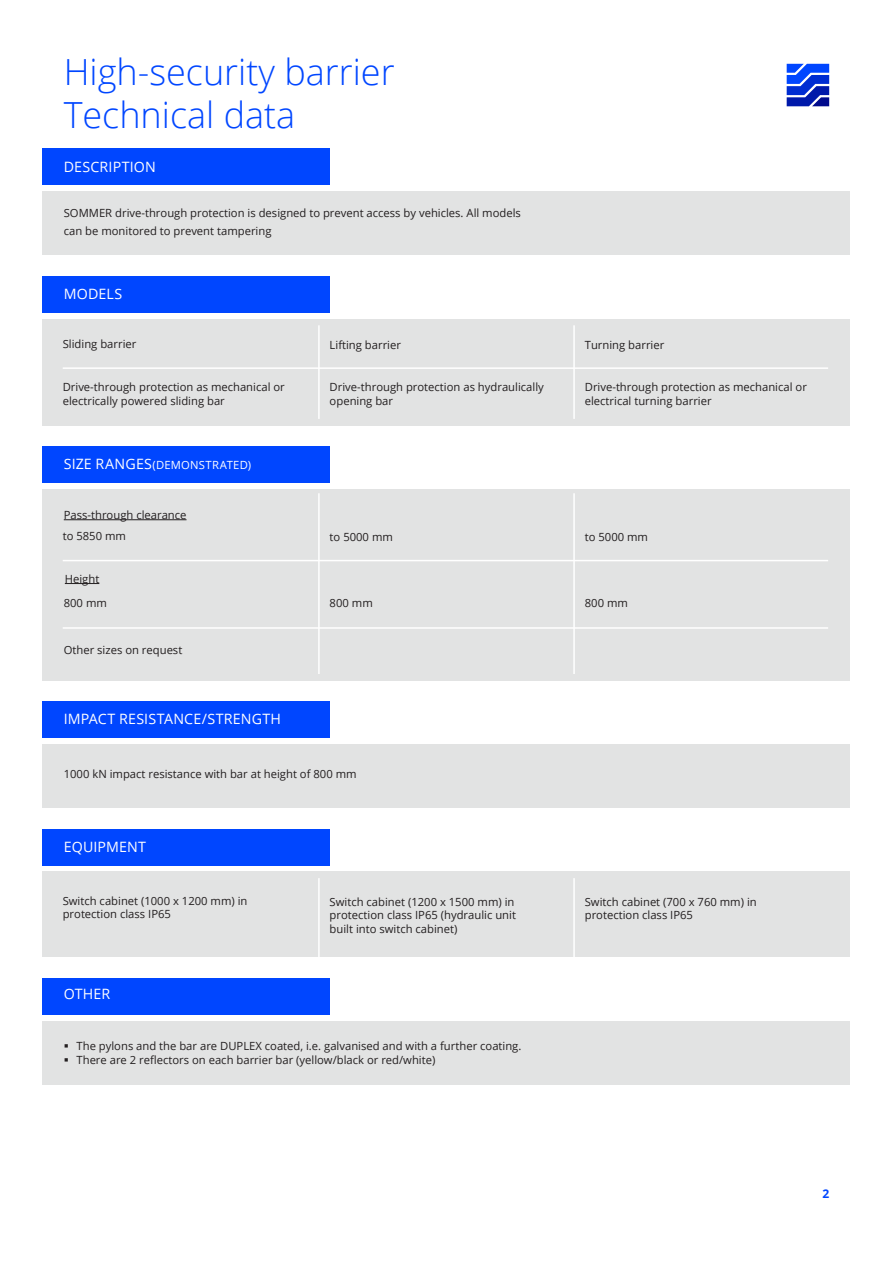
<style>
.page{position:relative;width:893px;height:1263px;background:#fff}
.page>*{position:absolute;margin:0;border:0;box-sizing:border-box;transform-origin:0 0}
.t1{font:300 36px "Open Sans";color:#0046ff}
.Tabelle_Headline{font:14.25px "Open Sans";letter-spacing:.01em;color:#fff}
.t2{font:700 12px "Open Sans";color:#0046ff}
.DB_Text_TABELLE{font:11.25px/13.5px "Open Sans";color:#231f20}
.Tabelle_Headline_-_2{font:11.25px "Open Sans";letter-spacing:.02em;color:#fff}
.s1{font-size:14.25px}
</style>
<div class="page">
<svg style="left:787px;top:64px;width:42px;height:42px;background:#2c52d9"></svg>
<div style="left:43px;top:191px;width:807px;height:64px;background:#e2e3e3"></div>
<div style="left:43px;top:744px;width:807px;height:64px;background:#e2e3e3"></div>
<div style="left:43px;top:1020px;width:807px;height:64px;background:#e2e3e3"></div>
<div style="left:43px;top:319px;width:807px;height:106px;background:#e2e3e3"></div>
<div style="left:43px;top:872px;width:807px;height:85px;background:#e2e3e3"></div>
<div style="left:43px;top:489px;width:807px;height:191px;background:#e2e3e3"></div>
<hr style="left:64px;top:519px;width:123px;height:1px;background:#231f20">
<hr style="left:65px;top:583px;width:34px;height:1px;background:#231f20">
<div style="left:43px;top:149px;width:287px;height:36px;background:#0046ff"></div>
<div style="left:43px;top:702px;width:287px;height:36px;background:#0046ff"></div>
<div style="left:43px;top:978px;width:287px;height:36px;background:#0046ff"></div>
<div style="left:43px;top:276px;width:287px;height:37px;background:#0046ff"></div>
<div style="left:43px;top:829px;width:287px;height:36px;background:#0046ff"></div>
<div style="left:43px;top:446px;width:287px;height:37px;background:#0046ff"></div>
<hr style="left:63px;top:367px;width:765px;height:2px;background:#fff">
<hr style="left:63px;top:560px;width:765px;height:1px;background:#fff">
<hr style="left:63px;top:627px;width:765px;height:2px;background:#fff">
<hr style="left:318px;top:325px;width:2px;height:94px;background:#fff">
<hr style="left:318px;top:878px;width:2px;height:94px;background:#fff">
<hr style="left:318px;top:493px;width:2px;height:181px;background:#fff">
<hr style="left:573px;top:325px;width:2px;height:94px;background:#fff">
<hr style="left:573px;top:878px;width:2px;height:94px;background:#fff">
<hr style="left:573px;top:493px;width:2px;height:181px;background:#fff">
<p class="t1" style="left:64px;top:47px;width:333px">High-security barrier</p>
<p class="t1" style="left:64px;top:90px;width:233px">Technical data</p>
<p class="Tabelle_Headline" style="left:64px;top:157px;width:94px">DESCRIPTION</p>
<p class="DB_Text_TABELLE" style="left:64px;top:206px;width:459px">SOMMER drive-through protection is designed to prevent access by vehicles. All models</p>
<p class="DB_Text_TABELLE" style="left:64px;top:224px;width:209px">can be monitored to prevent tampering</p>
<p class="Tabelle_Headline" style="left:64px;top:284px;width:60px">MODELS</p>
<p class="DB_Text_TABELLE" style="left:63px;top:337px;width:75px">Sliding barrier</p>
<p class="DB_Text_TABELLE" style="left:63px;top:380px;width:224px">Drive-through protection as mechanical or</p>
<p class="DB_Text_TABELLE" style="left:63px;top:394px;width:164px">electrically powered sliding bar</p>
<p class="Tabelle_Headline_-_2" style="left:64px;top:457px;width:189px"><span class="s1">SIZE RANGES</span>(DEMONSTRATED)</p>
<p class="DB_Text_TABELLE" style="left:64px;top:508px;width:124px">Pass-through clearance</p>
<p class="DB_Text_TABELLE" style="left:63px;top:529px;width:65px">to 5850 mm</p>
<p class="DB_Text_TABELLE" style="left:65px;top:572px;width:36px">Height</p>
<p class="DB_Text_TABELLE" style="left:64px;top:596px;width:45px">800 mm</p>
<p class="DB_Text_TABELLE" style="left:64px;top:643px;width:120px">Other sizes on request</p>
<p class="Tabelle_Headline" style="left:64px;top:709px;width:219px">IMPACT RESISTANCE/STRENGTH</p>
<p class="DB_Text_TABELLE" style="left:330px;top:338px;width:73px">Lifting barrier</p>
<p class="DB_Text_TABELLE" style="left:330px;top:380px;width:216px">Drive-through protection as hydraulically</p>
<p class="DB_Text_TABELLE" style="left:330px;top:394px;width:65px">opening bar</p>
<p class="DB_Text_TABELLE" style="left:330px;top:530px;width:65px">to 5000 mm</p>
<p class="DB_Text_TABELLE" style="left:330px;top:596px;width:45px">800 mm</p>
<p class="DB_Text_TABELLE" style="left:64px;top:767px;width:294px">1000 kN impact resistance with bar at height of 800 mm</p>
<p class="Tabelle_Headline" style="left:64px;top:837px;width:84px">EQUIPMENT</p>
<p class="DB_Text_TABELLE" style="left:63px;top:894px;width:186px">Switch cabinet (1000 x 1200 mm) in</p>
<p class="DB_Text_TABELLE" style="left:63px;top:907px;width:110px">protection class IP65</p>
<p class="Tabelle_Headline" style="left:64px;top:984px;width:48px">OTHER</p>
<p class="DB_Text_TABELLE" style="left:330px;top:895px;width:186px">Switch cabinet (1200 x 1500 mm) in</p>
<p class="DB_Text_TABELLE" style="left:330px;top:908px;width:188px">protection class IP65 (hydraulic unit</p>
<p class="DB_Text_TABELLE" style="left:330px;top:922px;width:129px">built into switch cabinet)</p>
<p class="DB_Text_TABELLE" style="left:77px;top:1039px;width:446px">The pylons and the bar are DUPLEX coated, i.e. galvanised and with a further coating.</p>
<p class="DB_Text_TABELLE" style="left:77px;top:1053px;width:360px">There are 2 reflectors on each barrier bar (yellow/black or red/white)</p>
<p class="DB_Text_TABELLE" style="left:585px;top:338px;width:81px">Turning barrier</p>
<p class="DB_Text_TABELLE" style="left:585px;top:380px;width:224px">Drive-through protection as mechanical or electrical turning barrier</p>
<p class="DB_Text_TABELLE" style="left:585px;top:530px;width:65px">to 5000 mm</p>
<p class="DB_Text_TABELLE" style="left:585px;top:596px;width:45px">800 mm</p>
<p class="DB_Text_TABELLE" style="left:585px;top:895px;width:173px">Switch cabinet (700 x 760 mm) in</p>
<p class="DB_Text_TABELLE" style="left:585px;top:908px;width:110px">protection class IP65</p>
<p class="t2" style="left:822px;top:1185px;width:8px">2</p>
</div>
